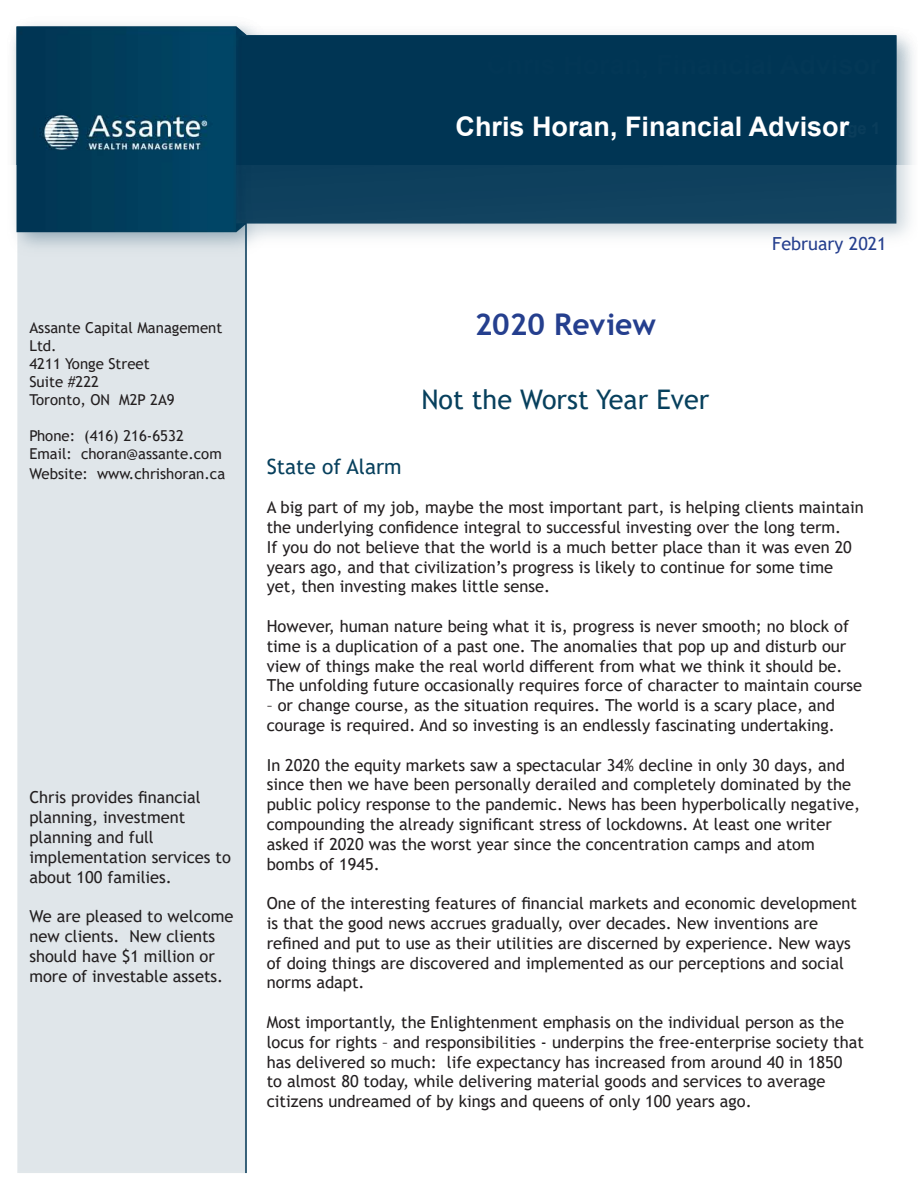
<style>
.page{position:relative;width:918px;height:1188px;background:#fff}
.page>*{position:absolute;margin:0;border:0;box-sizing:border-box;transform-origin:0 0}
.Main_Heading{font:700 30px "Trebuchet MS";color:#253f8e}
.t1{font:700 27px "Arial";color:#fff}
.Secondary_Heading{font:27px "Trebuchet MS";color:#07405d}
.Sub_Heading{font:21px "Trebuchet MS";color:#07405d}
.t2{font:18px "Trebuchet MS";color:#253f8e}
.t3{font:16.5px/19.8px "Trebuchet MS";color:#231f20}
.Newsletter_paragraph{font:15px/18px "Trebuchet MS";color:#231f20}
.s1{font-size:16.5px}
</style>
<div class="page">
<img style="left:12px;top:24px;width:901px;height:1149px">
<p class="t1" style="left:456px;top:108px;width:426px">Chris Horan, Financial Advisor<span class="s1">Page 1</span></p>
<p class="Newsletter_paragraph" style="left:29px;top:319px;width:194px">Assante Capital Management<br>Ltd.</p>
<p class="Newsletter_paragraph" style="left:29px;top:355px;width:122px">4211 Yonge Street</p>
<p class="Newsletter_paragraph" style="left:29px;top:373px;width:71px">Suite #222</p>
<p class="Newsletter_paragraph" style="left:29px;top:391px;width:147px">Toronto, ON M2P 2A9</p>
<p class="Newsletter_paragraph" style="left:29px;top:427px;width:156px">Phone: (416) 216-6532</p>
<p class="Newsletter_paragraph" style="left:29px;top:445px;width:194px">Email: choran@assante.com</p>
<p class="Newsletter_paragraph" style="left:29px;top:465px;width:197px">Website: www.chrishoran.ca</p>
<p class="t3" style="left:29px;top:788px;width:203px">Chris provides financial planning, investment planning and full implementation services to about 100 families.</p>
<p class="t3" style="left:29px;top:906px;width:206px">We are pleased to welcome new clients. New clients should have $1 million or more of investable assets.</p>
<p class="Main_Heading" style="left:475px;top:306px;width:183px">2020 Review</p>
<p class="Secondary_Heading" style="left:421px;top:382px;width:289px">Not the Worst Year Ever</p>
<p class="t2" style="left:772px;top:232px;width:116px">February 2021</p>
<p class="Sub_Heading" style="left:267px;top:453px;width:136px">State of Alarm</p>
<p class="t3" style="left:267px;top:497px;width:599px">A big part of my job, maybe the most important part, is helping clients maintain the underlying confidence integral to successful investing over the long term.<br>If you do not believe that the world is a much better place than it was even 20 years ago, and that civilization’s progress is likely to continue for some time yet, then investing makes little sense.</p>
<p class="t3" style="left:267px;top:616px;width:597px">However, human nature being what it is, progress is never smooth; no block of time is a duplication of a past one. The anomalies that pop up and disturb our view of things make the real world different from what we think it should be.<br>The unfolding future occasionally requires force of character to maintain course</p>
<p class="t3" style="left:267px;top:695px;width:570px">– or change course, as the situation requires. The world is a scary place, and courage is required. And so investing is an endlessly fascinating undertaking.</p>
<p class="t3" style="left:267px;top:755px;width:595px">In 2020 the equity markets saw a spectacular 34% decline in only 30 days, and since then we have been personally derailed and completely dominated by the public policy response to the pandemic. News has been hyperbolically negative, compounding the already significant stress of lockdowns. At least one writer asked if 2020 was the worst year since the concentration camps and atom bombs of 1945.</p>
<p class="t3" style="left:267px;top:893px;width:592px">One of the interesting features of financial markets and economic development is that the good news accrues gradually, over decades. New inventions are refined and put to use as their utilities are discerned by experience. New ways of doing things are discovered and implemented as our perceptions and social norms adapt.</p>
<p class="t3" style="left:267px;top:1012px;width:599px">Most importantly, the Enlightenment emphasis on the individual person as the locus for rights – and responsibilities - underpins the free-enterprise society that has delivered so much: life expectancy has increased from around 40 in 1850<br>to almost 80 today, while delivering material goods and services to average citizens undreamed of by kings and queens of only 100 years ago.</p>
</div>
